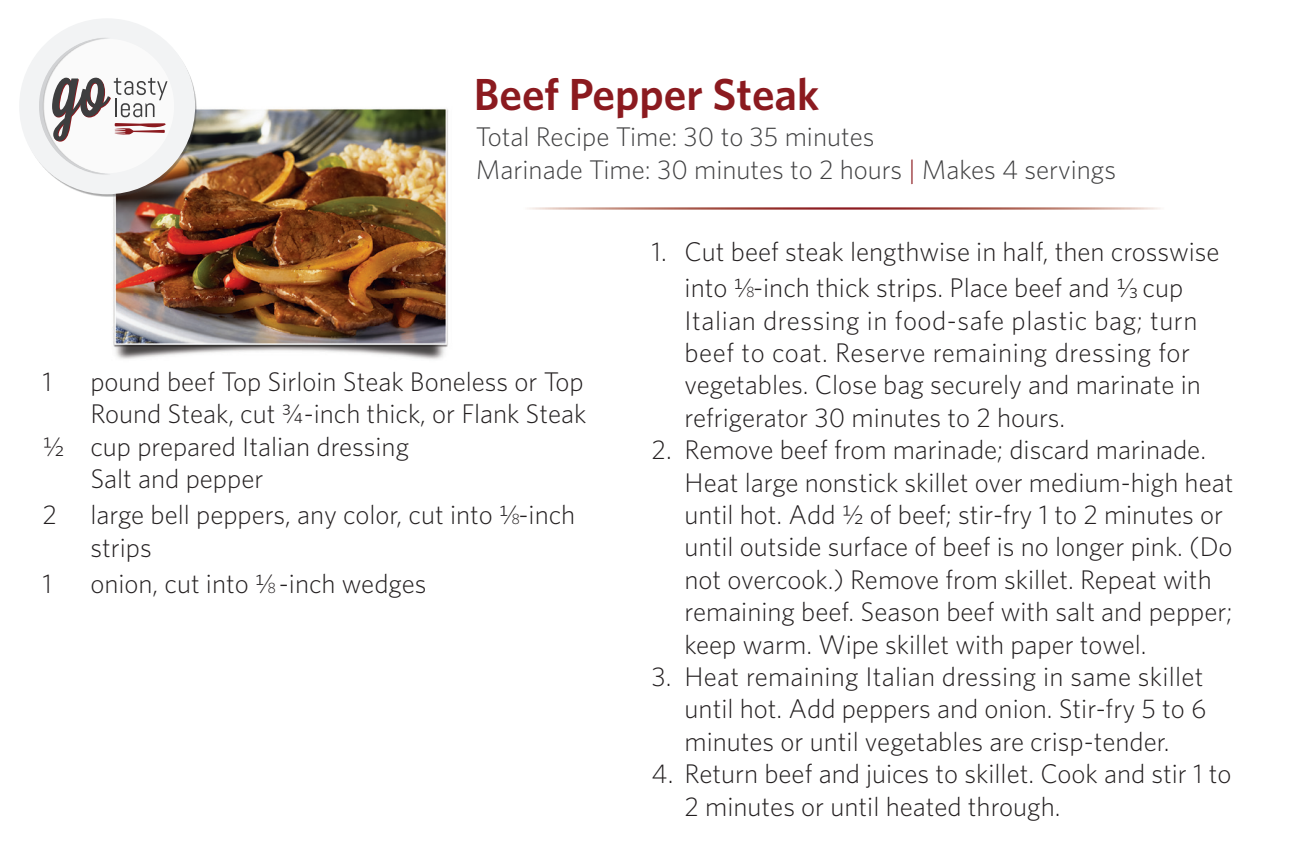
<style>
.page{position:relative;width:1296px;height:864px;background:#fff}
.page>*{position:absolute;margin:0;border:0;box-sizing:border-box;transform-origin:0 0}
.t1{font:600 45px "Whitney";color:#8b1a1f}
.t2{font:300 27px/32.4px "Whitney";color:#231f20}
.t3{font:300 27px/32.4px "Whitney";color:#404041}
.s1{color:#8b1a1f}
.s2{font-size:15px}
</style>
<div class="page">
<img style="left:113px;top:108px;width:335px;height:252px">
<img style="left:75px;top:62px;width:137px;height:150px">
<div style="left:19px;top:18px;width:176px;height:176px;background:#f2f3f4;border-radius:50%"></div>
<img style="left:35px;top:25px;width:73px;height:165px">
<svg style="left:39px;top:38px;width:129px;height:136px"></svg>
<h1 class="t1" style="left:474px;top:64px;width:347px">Beef Pepper Steak</h1>
<p class="t3" style="left:476px;top:120px;width:642px">Total Recipe Time: 30 to 35 minutes<br>Marinade Time: 30 minutes to 2 hours <span class="s1">|</span> Makes 4 servings</p>
<p class="t2" style="left:42px;top:365px;width:11px">1</p>
<p class="t2" style="left:90px;top:365px;width:495px">pound beef Top Sirloin Steak Boneless or Top</p>
<p class="t2" style="left:90px;top:397px;width:498px">Round Steak, cut ¾-inch thick, or Flank Steak</p>
<p class="t2" style="left:42px;top:429px;width:368px">½ cup prepared Italian dressing</p>
<p class="t2" style="left:90px;top:462px;width:175px">Salt and pepper</p>
<p class="t2" style="left:90px;top:498px;width:486px;text-indent:-48px">2 large bell peppers, any color, cut into ¹⁄<span class="s2">8</span>-inch strips</p>
<p class="t2" style="left:42px;top:566px;width:11px">1</p>
<p class="t2" style="left:90px;top:566px;width:338px">onion, cut into ¹⁄<span class="s2">8</span> -inch wedges</p>
<p class="t2" style="left:652px;top:233px;width:570px;line-height:36px;text-align:center">1. Cut beef steak lengthwise in half, then crosswise into ¹⁄<span class="s2">8</span>-inch thick strips. Place beef and ¹⁄³ cup</p>
<p class="t2" style="left:685px;top:303px;width:518px">Italian dressing in food-safe plastic bag; turn beef to coat. Reserve remaining dressing for vegetables. Close bag securely and marinate in refrigerator 30 minutes to 2 hours.</p>
<p class="t2" style="left:685px;top:433px;width:550px;text-indent:-33px">2. Remove beef from marinade; discard marinade.<br>Heat large nonstick skillet over medium-high heat until hot. Add ½ of beef; stir-fry 1 to 2 minutes or until outside surface of beef is no longer pink. (Do not overcook.) Remove from skillet. Repeat with remaining beef. Season beef with salt and pepper; keep warm. Wipe skillet with paper towel.</p>
<p class="t2" style="left:685px;top:660px;width:523px;text-align:justify;text-indent:-33px">3. Heat remaining Italian dressing in same skillet until hot. Add peppers and onion. Stir-fry 5 to 6 minutes or until vegetables are crisp-tender.</p>
<p class="t2" style="left:685px;top:757px;width:548px;text-indent:-33px">4. Return beef and juices to skillet. Cook and stir 1 to<br>2 minutes or until heated through.</p>
</div>
